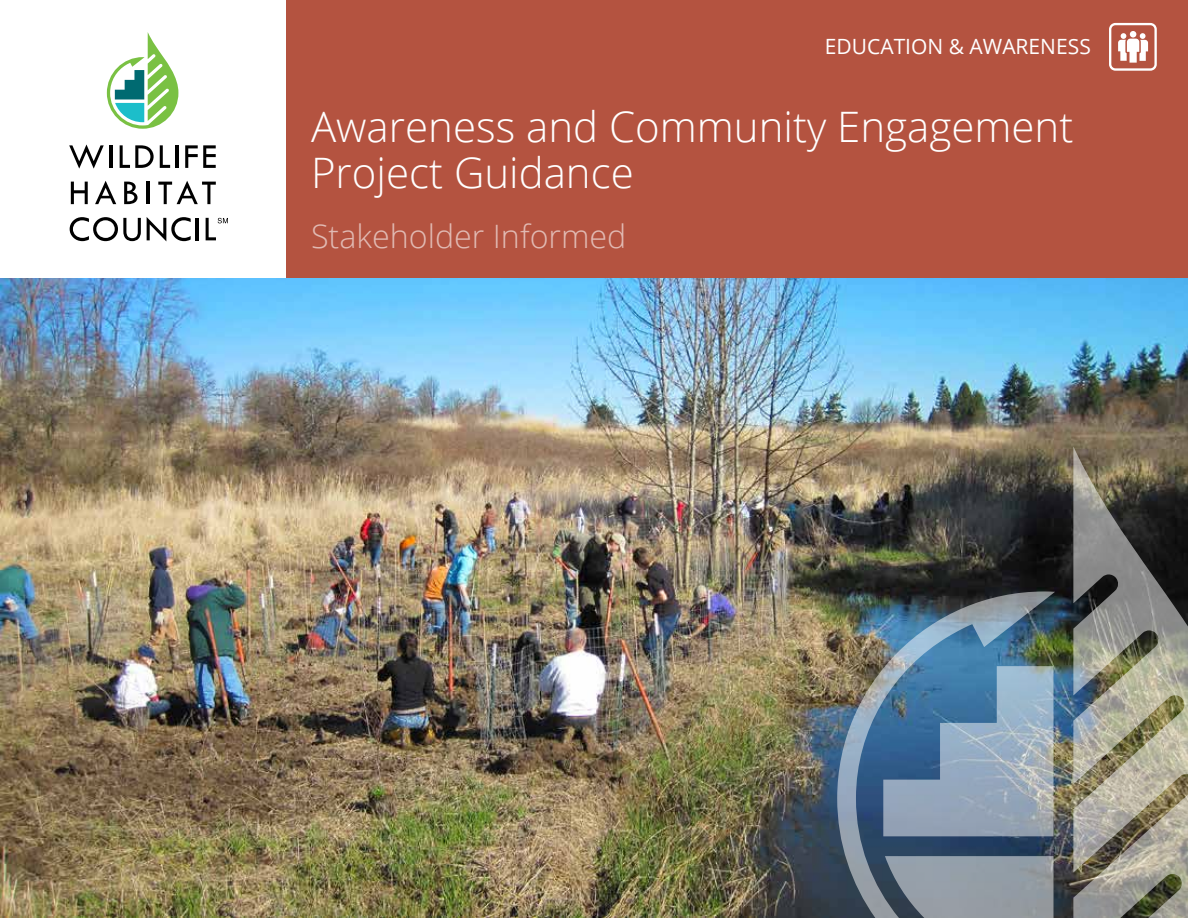
<style>
.page{position:relative;width:1188px;height:918px;background:#fff}
.page>*{position:absolute;margin:0;border:0;box-sizing:border-box;transform-origin:0 0}
.t1{font:300 42px/46.5px "Open Sans";color:#fff}
.t2{font:300 32.25px "Open Sans";color:#e1bab3}
.t3{font:21px "Open Sans";color:#fff}
</style>
<div class="page">
<svg style="left:107px;top:32px;width:71px;height:97px"></svg>
<svg style="left:69px;top:144px;width:35px;height:25px"></svg>
<hr style="left:109px;top:145px;width:3px;height:23px;background:#000">
<svg style="left:120px;top:145px;width:34px;height:23px"></svg>
<svg style="left:160px;top:145px;width:10px;height:23px"></svg>
<hr style="left:175px;top:145px;width:3px;height:23px;background:#000">
<svg style="left:185px;top:145px;width:31px;height:23px"></svg>
<svg style="left:71px;top:182px;width:17px;height:22px"></svg>
<svg style="left:95px;top:181px;width:21px;height:23px"></svg>
<svg style="left:124px;top:182px;width:14px;height:22px"></svg>
<hr style="left:146px;top:182px;width:3px;height:22px;background:#000">
<svg style="left:158px;top:181px;width:58px;height:23px"></svg>
<svg style="left:70px;top:217px;width:71px;height:24px"></svg>
<svg style="left:147px;top:217px;width:44px;height:24px"></svg>
<hr style="left:196px;top:218px;width:3px;height:22px;background:#000">
<svg style="left:206px;top:218px;width:22px;height:22px"></svg>
<div style="left:287px;top:0;width:901px;height:278px;background:#b45340"></div>
<div style="left:1109px;top:23px;width:48px;height:48px;border:2px solid #fff;border-radius:5px"></div>
<svg style="left:1118px;top:33px;width:30px;height:30px"></svg>
<div style="left:1130px;top:31px;width:6px;height:7px;background:#fff;border-radius:50%"></div>
<img style="left:0;top:278px;width:1188px;height:640px">
<img style="left:837px;top:446px;width:351px;height:472px">
<svg style="left:883px;top:666px;width:171px;height:170px;background:#7c98b2"></svg>
<p class="t3" style="left:825px;top:38px;width:267px">EDUCATION &amp; AWARENESS</p>
<p class="t1" style="left:311px;top:107px;width:764px">Awareness and Community Engagement<br>Project Guidance</p>
<p class="t2" style="left:311px;top:224px;width:317px">Stakeholder Informed</p>
</div>
